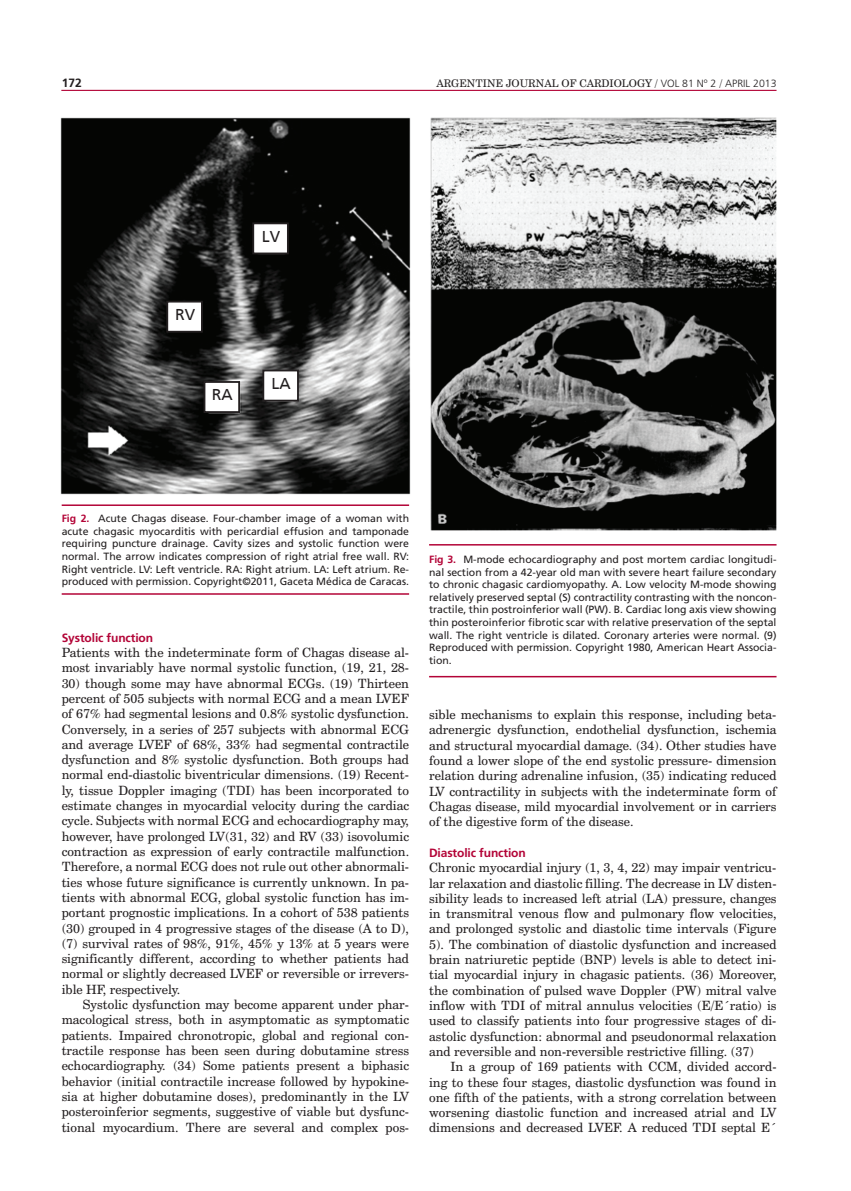
<style>
.page{position:relative;width:851px;height:1191px;background:#fff}
.page>*{position:absolute;margin:0;border:0;box-sizing:border-box;transform-origin:0 0}
.t1{font:16.35px "Frutiger";color:#231f20}
.t2{font:12.75px/15.3px "Century Schoolbook BT";color:#231f20;text-align:justify}
.t3{font:700 12px "Frutiger LT Std";letter-spacing:-.01em;color:#b30437}
.t4{font:700 12px "Frutiger LT Std";color:#231f20}
.t5{font:10.5px/12.6px "Frutiger LT Std";color:#231f20;text-align:justify}
.t6{font:10.5px "Century Schoolbook BT";color:#231f20}
.s1{font-family:"Frutiger LT Std";font-weight:300}
.s2{font-weight:700;color:#b30437}
</style>
<div class="page">
<hr style="left:61px;top:90px;width:715px;height:1px;background:#b30437">
<img style="left:60px;top:117px;width:351px;height:378px">
<img style="left:430px;top:117px;width:347px;height:414px">
<hr style="left:62px;top:504px;width:347px;height:2px;background:#b30437">
<hr style="left:62px;top:593px;width:347px;height:2px;background:#b30437">
<hr style="left:429px;top:544px;width:347px;height:1px;background:#b30437">
<hr style="left:429px;top:676px;width:347px;height:1px;background:#b30437">
<div style="left:252px;top:222px;width:37px;height:32px;background:#fff;border:2px solid #231f20"></div>
<div style="left:166px;top:301px;width:37px;height:32px;background:#fff;border:2px solid #231f20"></div>
<div style="left:262px;top:369px;width:37px;height:32px;background:#fff;border:2px solid #231f20"></div>
<div style="left:203px;top:381px;width:37px;height:32px;background:#fff;border:2px solid #231f20"></div>
<p class="t4" style="left:62px;top:75px;width:22px">172</p>
<p class="t6" style="left:436px;top:77px;width:341px">ARGENTINE JOURNAL OF CARDIOLOGY / <span class="s1">VOL 81 Nº 2</span> / <span class="s1">APRIL 2013</span></p>
<p class="t1" style="left:175px;top:305px;width:21px">RV</p>
<p class="t1" style="left:212px;top:385px;width:22px">RA</p>
<p class="t1" style="left:262px;top:227px;width:20px">LV</p>
<p class="t1" style="left:271px;top:374px;width:21px">LA</p>
<p class="t5" style="left:62px;top:512px;width:349px"><span class="s2">Fig 2.</span> Acute Chagas disease. Four-chamber image of a woman with acute chagasic myocarditis with pericardial effusion and tamponade requiring puncture drainage. Cavity sizes and systolic function were normal. The arrow indicates compression of right atrial free wall. RV:<br>Right ventricle. LV: Left ventricle. RA: Right atrium. LA: Left atrium. Re&shy;produced with permission. Copyright©2011, Gaceta Médica de Caracas.</p>
<p class="t3" style="left:62px;top:630px;width:93px">Systolic function</p>
<p class="t2" style="left:62px;top:644px;width:349px">Patients with the indeterminate form of Chagas disease al&shy;most invariably have normal systolic function, (19, 21, 28-</p>
<p class="t2" style="left:62px;top:675px;width:349px">30) though some may have abnormal ECGs. (19) Thirteen percent of 505 subjects with normal ECG and a mean LVEF of 67% had segmental lesions and 0.8% systolic dysfunction.<br>Conversely, in a series of 257 subjects with abnormal ECG and average LVEF of 68%, 33% had segmental contractile dysfunction and 8% systolic dysfunction. Both groups had normal end-diastolic biventricular dimensions. (19) Recent&shy;ly, tissue Doppler imaging (TDI) has been incorporated to estimate changes in myocardial velocity during the cardiac cycle. Subjects with normal ECG and echocardiography may, however, have prolonged LV(31, 32) and RV (33) isovolumic contraction as expression of early contractile malfunction.<br>Therefore, a normal ECG does not rule out other abnormali&shy;ties whose future significance is currently unknown. In pa&shy;tients with abnormal ECG, global systolic function has im&shy;portant prognostic implications. In a cohort of 538 patients (30) grouped in 4 progressive stages of the disease (A to D), (7) survival rates of 98%, 91%, 45% y 13% at 5 years were significantly different, according to whether patients had normal or slightly decreased LVEF or reversible or irrevers&shy;ible HF, respectively.</p>
<p class="t2" style="left:62px;top:996px;width:349px;text-indent:21px">Systolic dysfunction may become apparent under phar&shy;macological stress, both in asymptomatic as symptomatic patients. Impaired chronotropic, global and regional con&shy;tractile response has been seen during dobutamine stress echocardiography. (34) Some patients present a biphasic behavior (initial contractile increase followed by hypokine&shy;sia at higher dobutamine doses), predominantly in the LV posteroinferior segments, suggestive of viable but dysfunc&shy;tional myocardium. There are several and complex pos-</p>
<p class="t5" style="left:429px;top:553px;width:349px"><span class="s2">Fig 3.</span> M-mode echocardiography and post mortem cardiac longitudi&shy;nal section from a 42-year old man with severe heart failure secondary to chronic chagasic cardiomyopathy. A. Low velocity M-mode showing relatively preserved septal (S) contractility contrasting with the noncon&shy;tractile, thin postroinferior wall (PW). B. Cardiac long axis view showing thin posteroinferior fibrotic scar with relative preservation of the septal wall. The right ventricle is dilated. Coronary arteries were normal. (9)<br>Reproduced with permission. Copyright 1980, American Heart Associa&shy;tion.</p>
<p class="t2" style="left:429px;top:707px;width:349px">sible mechanisms to explain this response, including beta&shy;adrenergic dysfunction, endothelial dysfunction, ischemia and structural myocardial damage. (34). Other studies have found a lower slope of the end systolic pressure- dimension relation during adrenaline infusion, (35) indicating reduced LV contractility in subjects with the indeterminate form of Chagas disease, mild myocardial involvement or in carriers of the digestive form of the disease.</p>
<p class="t3" style="left:429px;top:845px;width:98px">Diastolic function</p>
<p class="t2" style="left:429px;top:860px;width:349px">Chronic myocardial injury (1, 3, 4, 22) may impair ventricu&shy;lar relaxation and diastolic filling. The decrease in LV disten&shy;sibility leads to increased left atrial (LA) pressure, changes in transmitral venous flow and pulmonary flow velocities, and prolonged systolic and diastolic time intervals (Figure 5). The combination of diastolic dysfunction and increased brain natriuretic peptide (BNP) levels is able to detect ini&shy;tial myocardial injury in chagasic patients. (36) Moreover, the combination of pulsed wave Doppler (PW) mitral valve inflow with TDI of mitral annulus velocities (E/E´ratio) is used to classify patients into four progressive stages of di&shy;astolic dysfunction: abnormal and pseudonormal relaxation and reversible and non-reversible restrictive filling. (37)</p>
<p class="t2" style="left:429px;top:1058px;width:349px;text-indent:21px">In a group of 169 patients with CCM, divided accord&shy;ing to these four stages, diastolic dysfunction was found in one fifth of the patients, with a strong correlation between worsening diastolic function and increased atrial and LV dimensions and decreased LVEF. A reduced TDI septal E´</p>
</div>
